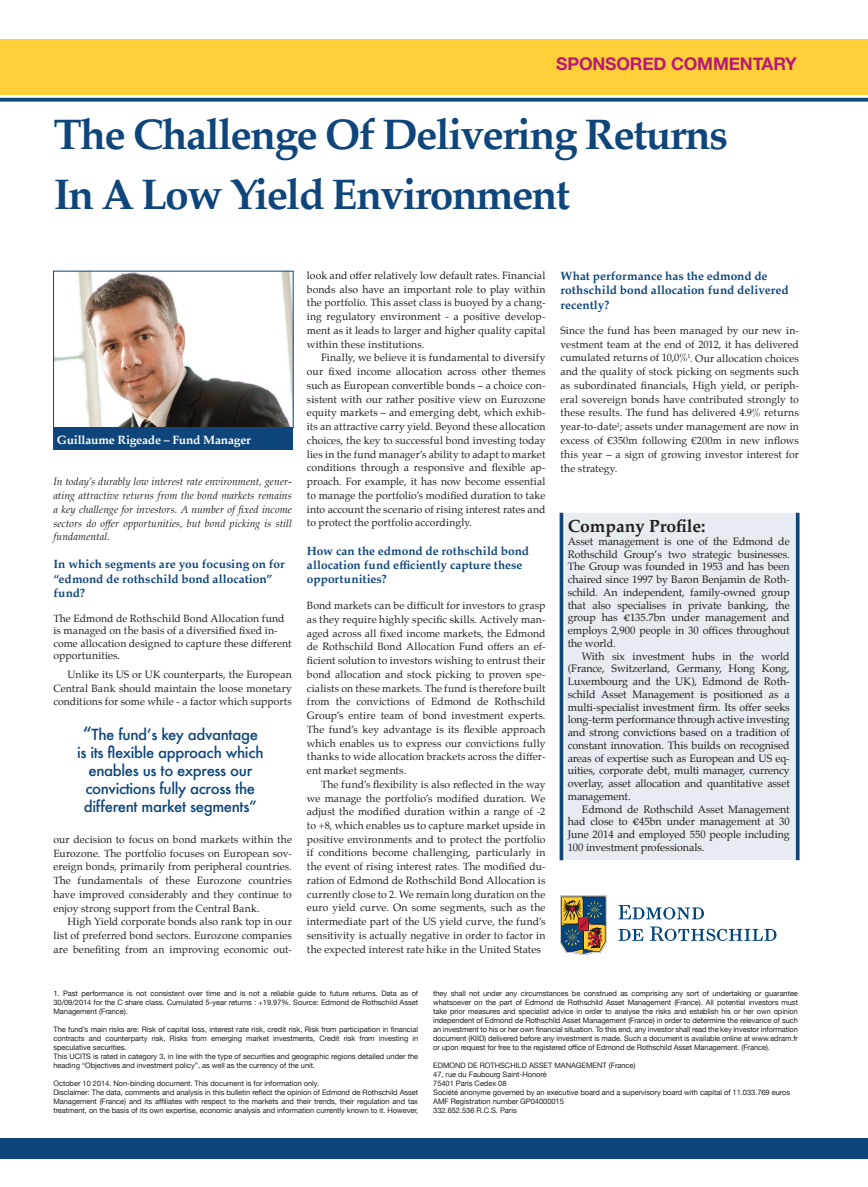
<style>
.page{position:relative;width:868px;height:1187px;background:#fff}
.page>*{position:absolute;margin:0;border:0;box-sizing:border-box;transform-origin:0 0}
.t1{font:700 42.5px/60px "Palatino";letter-spacing:-.04em;color:#0e467b}
.t2{font:700 17.5px "Helvetica Neue";letter-spacing:-.01em;color:#b81a79}
.t3{font:700 17.5px "Palatino";letter-spacing:-.005em;color:#231f20}
.t4{font:500 15px/18px "Futura";letter-spacing:-.025em;color:#0e467b;text-align:center}
.t5{font:700 12px "Palatino";letter-spacing:-.015em;color:#fff}
.t6{font:700 11.88px/14.2px "Palatino";letter-spacing:.005em;color:#0e467b}
.t7{font:10.62px/12.8px "Palatino";letter-spacing:-.005em;color:#231f20;text-align:justify}
.t8{font:10.38px/13.8px "Palatino";letter-spacing:.01em;color:#231f20;text-align:justify}
.t9{font:italic 10.38px/13.8px "Palatino";letter-spacing:.005em;color:#231f20;text-align:justify}
.t10{font:7.5px/9px "Helvetica Neue";letter-spacing:-.005em;color:#231f20}
.s1{font-size:17.5px}
.s2{font-family:"Chronicle Text G2"}
</style>
<div class="page">
<div style="left:0;top:39px;width:867px;height:55px;background:#ffcf37"></div>
<svg style="left:0;top:98px;width:867px;height:4px;background:#275988"></svg>
<div style="left:0;top:1138px;width:867px;height:21px;background:#0e467b"></div>
<img style="left:55px;top:273px;width:236px;height:153px">
<div style="left:53px;top:427px;width:240px;height:22px;background:#0e467b"></div>
<div style="left:564px;top:513px;width:230px;height:347px;background:#e7ecf2"></div>
<svg style="left:559px;top:513px;width:4px;height:347px"></svg>
<svg style="left:795px;top:513px;width:4px;height:347px"></svg>
<svg style="left:560px;top:895px;width:46px;height:60px;background:#75705d"></svg>
<svg style="left:618px;top:929px;width:25px;height:12px"></svg>
<svg style="left:650px;top:926px;width:126px;height:15px"></svg>
<svg style="left:618px;top:905px;width:85px;height:14px"></svg>
<h2 class="t2" style="left:556px;top:50px;width:242px">SPONSORED COMMENTARY</h2>
<h1 class="t1" style="left:53px;top:104px;width:676px">The Challenge Of Delivering Returns<br>In A Low Yield Environment</h1>
<p class="t5" style="left:57px;top:430px;width:195px">Guillaume Rigeade – Fund Manager</p>
<p class="t9" style="left:53px;top:475px;width:240px">In today’s durably low interest rate environment, gener&shy;ating attractive returns from the bond markets remains a key challenge for investors. A number of fixed income sectors do offer opportunities, but bond picking is still fundamental.</p>
<p class="t6" style="left:53px;top:557px;width:233px">In which segments are you focusing on for “edmond de rothschild bond allocation” fund?</p>
<p class="t8" style="left:53px;top:612px;width:239px;line-height:12.5px;text-align:left">The Edmond de Rothschild Bond Allocation fund is managed on the basis of a diversified fixed in&shy;come allocation designed to capture these different opportunities.</p>
<p class="t8" style="left:53px;top:667px;width:240px;text-indent:14px">Unlike its US or UK counterparts, the European Central Bank should maintain the loose monetary conditions for some while - a factor which supports</p>
<h3 class="t4" style="left:77px;top:726px;width:188px"><span class="s1">“</span>The fund’s key advantage is its flexible approach which enables us to express our convictions fully across the different market segments”</h3>
<p class="t8" style="left:53px;top:832px;width:240px">our decision to focus on bond markets within the Eurozone. The portfolio focuses on European sov&shy;ereign bonds, primarily from peripheral countries.<br>The fundamentals of these Eurozone countries have improved considerably and they continue to enjoy strong support from the Central Bank.</p>
<p class="t8" style="left:53px;top:915px;width:240px;text-indent:14px">High Yield corporate bonds also rank top in our list of preferred bond sectors. Eurozone companies are benefiting from an improving economic out-</p>
<p class="t8" style="left:307px;top:268px;width:240px">look and offer relatively low default rates. Financial bonds also have an important role to play within the portfolio. This asset class is buoyed by a chang&shy;ing regulatory environment - a positive develop&shy;ment as it leads to larger and higher quality capital within these institutions.</p>
<p class="t8" style="left:307px;top:351px;width:240px;text-indent:14px">Finally, we believe it is fundamental to diversify our fixed income allocation across other themes such as European convertible bonds – a choice con&shy;sistent with our rather positive view on Eurozone equity markets – and emerging debt, which exhib&shy;its an attractive carry yield. Beyond these allocation choices, the key to successful bond investing today lies in the fund manager’s ability to adapt to market conditions through a responsive and flexible ap&shy;proach. For example, it has now become essential to manage the portfolio’s modified duration to take into account the scenario of rising interest rates and to protect the portfolio accordingly.</p>
<p class="t6" style="left:307px;top:543px;width:223px">How can the edmond de rothschild bond allocation fund efficiently capture these opportunities?</p>
<p class="t8" style="left:307px;top:599px;width:240px">Bond markets can be difficult for investors to grasp as they require highly specific skills. Actively man&shy;aged across all fixed income markets, the Edmond de Rothschild Bond Allocation Fund offers an ef&shy;ficient solution to investors wishing to entrust their bond allocation and stock picking to proven spe&shy;cialists on these markets. The fund is therefore built from the convictions of Edmond de Rothschild Group’s entire team of bond investment experts.<br>The fund’s key advantage is its flexible approach which enables us to express our convictions fully thanks to wide allocation brackets across the differ&shy;ent market segments.</p>
<p class="t8" style="left:307px;top:777px;width:240px;text-indent:14px">The fund’s flexibility is also reflected in the way we manage the portfolio’s modified duration. We adjust the modified duration within a range of -2 to +8, which enables us to capture market upside in positive environments and to protect the portfolio if conditions become challenging, particularly in the event of rising interest rates. The modified du&shy;ration of Edmond de Rothschild Bond Allocation is currently close to 2. We remain long duration on the euro yield curve. On some segments, such as the intermediate part of the US yield curve, the fund’s sensitivity is actually negative in order to factor in the expected interest rate hike in the United States</p>
<p class="t6" style="left:560px;top:269px;width:230px">What performance has the edmond de rothschild bond allocation fund delivered recently?</p>
<p class="t8" style="left:560px;top:324px;width:240px">Since the fund has been managed by our new in&shy;vestment team at the end of 2012, it has delivered cumulated returns of 10,0%<sup>1</sup>. Our allocation choices and the quality of stock picking on segments such as subordinated financials, High yield, or periph&shy;eral sovereign bonds have contributed strongly to these results. The fund has delivered 4.9% returns year-to-date<sup>1</sup>; assets under management are now in excess of €350m following €200m in new inflows this year – a sign of growing investor interest for the strategy.</p>
<h2 class="t3" style="left:567px;top:511px;width:139px">Company Profile:</h2>
<p class="t7" style="left:567px;top:535px;width:223px">Asset management is one of the Edmond de Rothschild Group’s two strategic businesses.<br>The Group was founded in 1953 and has been chaired since 1997 by Baron Benjamin de Roth&shy;schild. An independent, family-owned group that also specialises in private banking, the group has <span class="s2">€</span>135.7bn under management and employs 2,900 people in 30 offices throughout the world.</p>
<p class="t7" style="left:567px;top:650px;width:223px;text-indent:14px">With six investment hubs in the world (France, Switzerland, Germany, Hong Kong, Luxembourg and the UK), Edmond de Roth&shy;schild Asset Management is positioned as a multi-specialist investment firm. Its offer seeks long-term performance through active investing and strong convictions based on a tradition of constant innovation. This builds on recognised areas of expertise such as European and US eq&shy;uities, corporate debt, multi manager, currency overlay, asset allocation and quantitative asset management.</p>
<p class="t7" style="left:567px;top:803px;width:223px;text-indent:14px">Edmond de Rothschild Asset Management had close to <span class="s2">€</span>45bn under management at 30<br>June 2014 and employed 550 people including 100 investment professionals.</p>
<p class="t10" style="left:53px;top:989px;width:366px;text-align:justify">1. Past performance is not consistent over time and is not a reliable guide to future returns. Data as of 30/09/2014 for the C share class. Cumulated 5-year returns : +19.97%. Source: Edmond de Rothschild Asset Management (France).</p>
<p class="t10" style="left:53px;top:1025px;width:366px">The fund’s main risks are: Risk of capital loss, interest rate risk, credit risk, Risk from participation in financial contracts and counterparty risk, Risks from emerging market investments, Credit risk from investing in speculative securities.<br>This UCITS is rated in category 3, in line with the type of securities and geographic regions detailed under the heading “Objectives and investment policy”, as well as the currency of the unit.</p>
<p class="t10" style="left:53px;top:1079px;width:366px">October 10 2014. Non-binding document. This document is for information only.<br>Disclaimer: The data, comments and analysis in this bulletin reflect the opinion of Edmond de Rothschild Asset Management (France) and its affiliates with respect to the markets and their trends, their regulation and tax treatment, on the basis of its own expertise, economic analysis and information currently known to it. However,</p>
<p class="t10" style="left:433px;top:989px;width:366px;text-align:justify">they shall not under any circumstances be construed as comprising any sort of undertaking or guarantee whatsoever on the part of Edmond de Rothschild Asset Management (France). All potential investors must take prior measures and specialist advice in order to analyse the risks and establish his or her own opinion independent of Edmond de Rothschild Asset Management (France) in order to determine the relevance of such an investment to his or her own financial situation. To this end, any investor shall read the key investor information document (KIID) delivered before any investment is made. Such a document is available online at www.edram.fr or upon request for free to the registered office of Edmond de Rothschild Asset Management. (France).</p>
<p class="t10" style="left:433px;top:1061px;width:358px">EDMOND DE ROTHSCHILD ASSET MANAGEMENT (France)<br>47, rue du Faubourg Saint-Honoré<br>75401 Paris Cedex 08<br>Société anonyme governed by an executive board and a supervisory board with capital of 11.033.769 euros AMF Registration number GP04000015<br>332.652.536 R.C.S. Paris</p>
</div>
